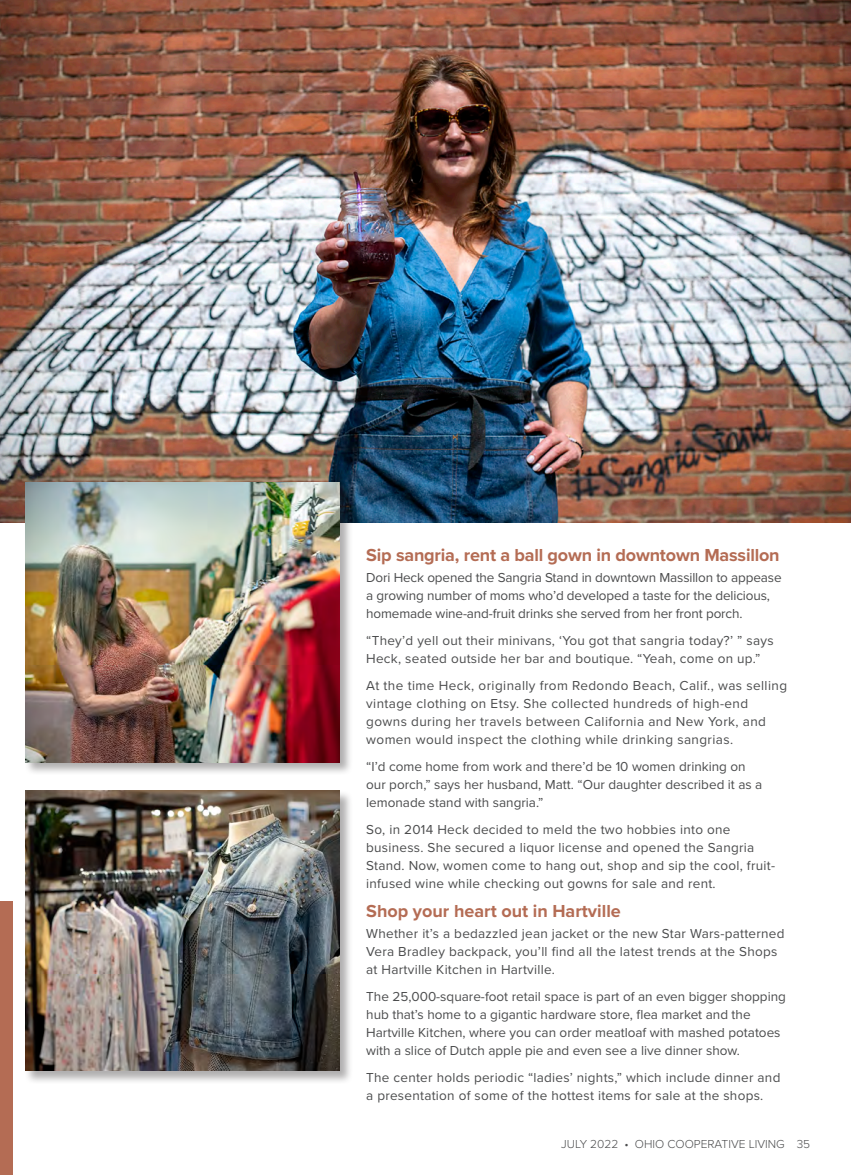
<style>
.page{position:relative;width:851px;height:1175px;background:#fff}
.page>*{position:absolute;margin:0;border:0;box-sizing:border-box;transform-origin:0 0}
.Subhead{font:700 18px "Proxima Nova";letter-spacing:-.01em;color:#b46c54}
.sans_serif_text{font:13.5px/18px "Proxima Nova";letter-spacing:.02em;color:#4b4c4d}
.sans_serif_text-2{font:13.5px/18px "Proxima Nova";color:#4b4c4d}
.sans_serif_text-3{font:13.5px/18px "Proxima Nova";letter-spacing:-.01em;color:#4b4c4d}
.t1{font:300 12px "Proxima Nova";color:#4b4c4d}
</style>
<div class="page">
<div style="left:24px;top:790px;width:329px;height:294px;background:#231f20;opacity:.36"></div>
<img style="left:25px;top:791px;width:314px;height:279px">
<div style="left:0;top:901px;width:13px;height:273px;background:#b46c54"></div>
<img style="left:0;top:0;width:850px;height:522px">
<div style="left:24px;top:481px;width:329px;height:294px;background:#231f20;opacity:.36"></div>
<img style="left:25px;top:482px;width:314px;height:280px">
<p class="Subhead" style="left:366px;top:544px;width:415px">Sip sangria, rent a ball gown in downtown Massillon</p>
<p class="sans_serif_text-3" style="left:366px;top:569px;width:417px">Dori Heck opened the Sangria Stand in downtown Massillon to appease a growing number of moms who’d developed a taste for the delicious, homemade wine-and-fruit drinks she served from her front porch.</p>
<p class="sans_serif_text" style="left:366px;top:632px;width:409px">“They’d yell out their minivans, ‘You got that sangria today?’ ” says<br>Heck, seated outside her bar and boutique. “Yeah, come on up.”</p>
<p class="sans_serif_text" style="left:366px;top:677px;width:422px">At the time Heck, originally from Redondo Beach, Calif., was selling vintage clothing on Etsy. She collected hundreds of high-end gowns during her travels between California and New York, and women would inspect the clothing while drinking sangrias.</p>
<p class="sans_serif_text-2" style="left:366px;top:758px;width:397px">“I’d come home from work and there’d be 10 women drinking on our porch,” says her husband, Matt. “Our daughter described it as a lemonade stand with sangria.”</p>
<p class="sans_serif_text" style="left:366px;top:821px;width:410px">So, in 2014 Heck decided to meld the two hobbies into one business. She secured a liquor license and opened the Sangria Stand. Now, women come to hang out, shop and sip the cool, fruit&shy;infused wine while checking out gowns for sale and rent.</p>
<p class="Subhead" style="left:366px;top:900px;width:256px">Shop your heart out in Hartville</p>
<p class="sans_serif_text" style="left:366px;top:924px;width:420px">Whether it’s a bedazzled jean jacket or the new Star Wars-patterned<br>Vera Bradley backpack, you’ll find all the latest trends at the Shops at Hartville Kitchen in Hartville.</p>
<p class="sans_serif_text-2" style="left:366px;top:987px;width:421px">The 25,000-square-foot retail space is part of an even bigger shopping hub that’s home to a gigantic hardware store, flea market and the Hartville Kitchen, where you can order meatloaf with mashed potatoes with a slice of Dutch apple pie and even see a live dinner show.</p>
<p class="sans_serif_text" style="left:366px;top:1068px;width:416px">The center holds periodic “ladies’ nights,” which include dinner and a presentation of some of the hottest items for sale at the shops.</p>
<p class="t1" style="left:561px;top:1137px;width:250px">JULY 2022 • OHIO COOPERATIVE LIVING 35</p>
</div>
